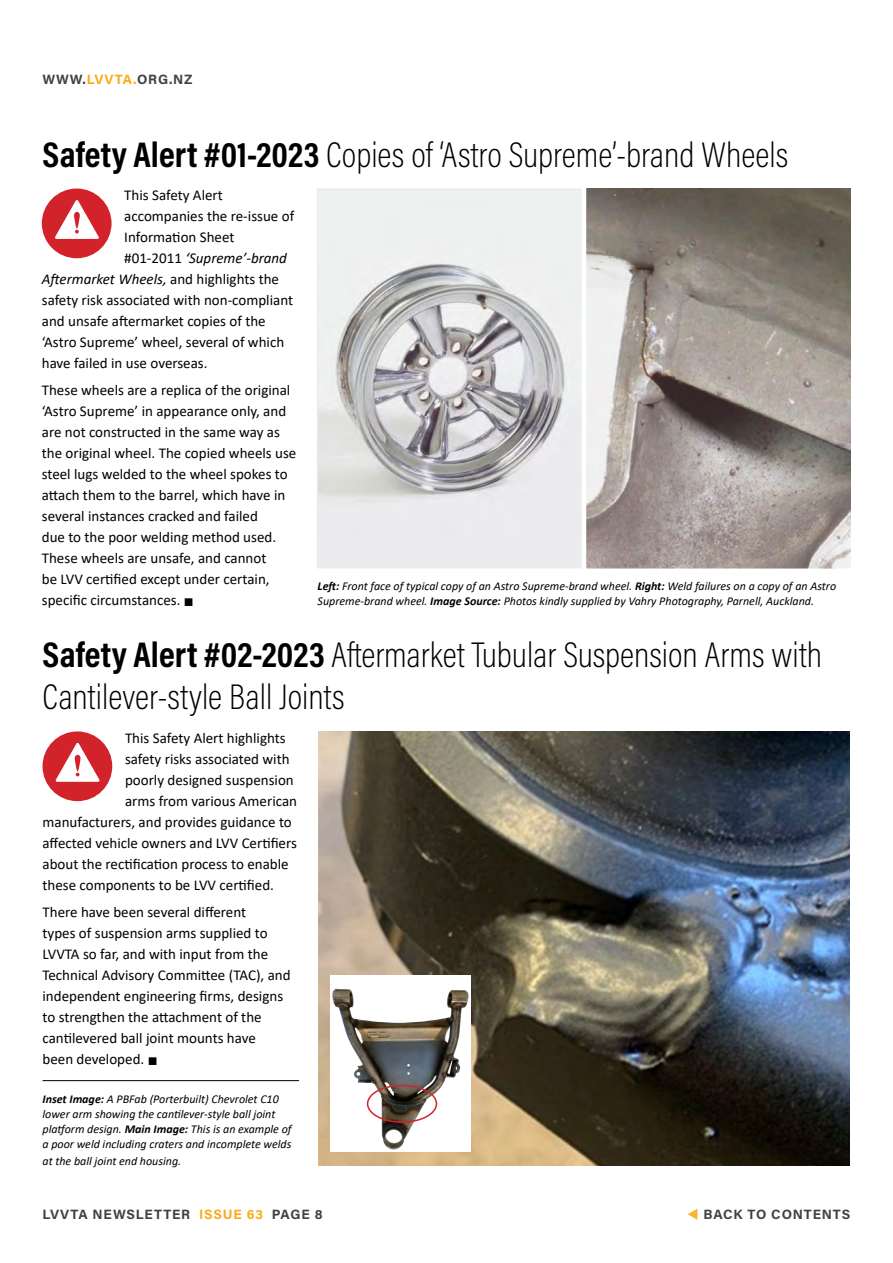
<style>
.page{position:relative;width:893px;height:1263px;background:#fff}
.page>*{position:absolute;margin:0;border:0;box-sizing:border-box;transform-origin:0 0}
.t1{font:200 36px/42px "Acumin Pro Cond";color:#000}
.t2{font:15px/21px "Calibri";color:#000}
.t3{font:italic 15px "Calibri";color:#000}
.t4{font:700 13.5px "Acumin Pro";letter-spacing:.06em;color:#414042}
.t5{font:italic 12px/15px "Calibri";color:#000}
.s1{color:#fbab18}
.s2{font-weight:700}
.s3{font-style:normal}
.s4{color:#fcb333}
</style>
<div class="page">
<img style="left:320px;top:189px;width:530px;height:379px">
<div style="left:42px;top:189px;width:70px;height:69px;background:#d2232a;border-radius:50%"></div>
<svg style="left:55px;top:200px;width:44px;height:39px"></svg>
<div style="left:43px;top:731px;width:69px;height:70px;background:#d2232a;border-radius:50%"></div>
<svg style="left:55px;top:743px;width:45px;height:39px"></svg>
<div style="left:317px;top:189px;width:267px;height:379px;border:2px solid #ebebed"></div>
<img style="left:318px;top:731px;width:532px;height:434px">
<img style="left:330px;top:975px;width:141px;height:177px">
<div style="left:367px;top:1085px;width:70px;height:38px;border:2px solid #d2232a;border-radius:50%"></div>
<hr style="left:43px;top:1080px;width:256px;height:1px;background:#000">
<hr style="left:582px;top:178px;width:4px;height:401px;background:#fff">
<p class="t4" style="left:43px;top:70px;width:152px">WWW.<span class="s1">LVVTA.</span>ORG.NZ</p>
<h1 class="t1" style="left:43px;top:133px;width:747px"><span class="s2">Safety Alert #01-2023</span> Copies of ‘Astro Supreme’-brand Wheels</h1>
<p class="t2" style="left:124px;top:184px;width:100px">This Safety Alert</p>
<p class="t2" style="left:124px;top:205px;width:171px">accompanies the re-issue of</p>
<p class="t2" style="left:124px;top:226px;width:112px">Information Sheet</p>
<p class="t3" style="left:124px;top:247px;width:164px"><span class="s3">#01-2011</span> ‘Supreme’‐brand</p>
<p class="t3" style="left:42px;top:268px;width:239px">Aftermarket Wheels, <span class="s3">and highlights the</span></p>
<p class="t2" style="left:42px;top:289px;width:253px">safety risk associated with non-compliant</p>
<p class="t2" style="left:42px;top:310px;width:225px">and unsafe aftermarket copies of the</p>
<p class="t2" style="left:42px;top:331px;width:244px">‘Astro Supreme’ wheel, several of which</p>
<p class="t2" style="left:42px;top:352px;width:167px">have failed in use overseas.</p>
<p class="t2" style="left:42px;top:379px;width:256px">These wheels are a replica of the original ‘Astro Supreme’ in appearance only, and are not constructed in the same way as the original wheel. The copied wheels use steel lugs welded to the wheel spokes to attach them to the barrel, which have in several instances cracked and failed<br>due to the poor welding method used.<br>These wheels are unsafe, and cannot<br>be LVV certified except under certain, specific circumstances. ■</p>
<p class="t5" style="left:318px;top:578px;width:520px"><span class="s2">Left:</span> Front face of typical copy of an Astro Supreme-brand wheel. <span class="s2">Right:</span> Weld failures on a copy of an Astro<br>Supreme-brand wheel. <span class="s2">Image Source:</span> Photos kindly supplied by Vahry Photography, Parnell, Auckland.</p>
<h1 class="t1" style="left:43px;top:633px;width:781px"><span class="s2">Safety Alert #02-2023</span> Aftermarket Tubular Suspension Arms with<br>Cantilever-style Ball Joints</h1>
<p class="t2" style="left:125px;top:727px;width:162px">This Safety Alert highlights</p>
<p class="t2" style="left:125px;top:748px;width:166px">safety risks associated with</p>
<p class="t2" style="left:125px;top:769px;width:170px">poorly designed suspension</p>
<p class="t2" style="left:125px;top:790px;width:174px">arms from various American</p>
<p class="t2" style="left:43px;top:811px;width:251px">manufacturers, and provides guidance to</p>
<p class="t2" style="left:43px;top:832px;width:256px">affected vehicle owners and LVV Certifiers</p>
<p class="t2" style="left:43px;top:853px;width:248px">about the rectification process to enable</p>
<p class="t2" style="left:43px;top:874px;width:233px">these components to be LVV certified.</p>
<p class="t2" style="left:43px;top:901px;width:250px">There have been several different<br>types of suspension arms supplied to LVVTA so far, and with input from the Technical Advisory Committee (TAC), and independent engineering firms, designs to strengthen the attachment of the cantilevered ball joint mounts have<br>been developed. ■</p>
<p class="t5" style="left:43px;top:1091px;width:251px"><span class="s2">Inset Image:</span> A PBFab (Porterbuilt) Chevrolet C10 lower arm showing the cantilever-style ball joint platform design. <span class="s2">Main Image:</span> This is an example of a poor weld including craters and incomplete welds</p>
<p class="t5" style="left:43px;top:1152px;width:140px">at the ball joint end housing.</p>
<p class="t4" style="left:43px;top:1204px;width:282px">LVVTA NEWSLETTER <span class="s1">ISSUE 63</span> PAGE 8</p>
<p class="t4" style="left:687px;top:1204px;width:165px"><span class="s4">▼</span> BACK TO CONTENTS</p>
</div>
